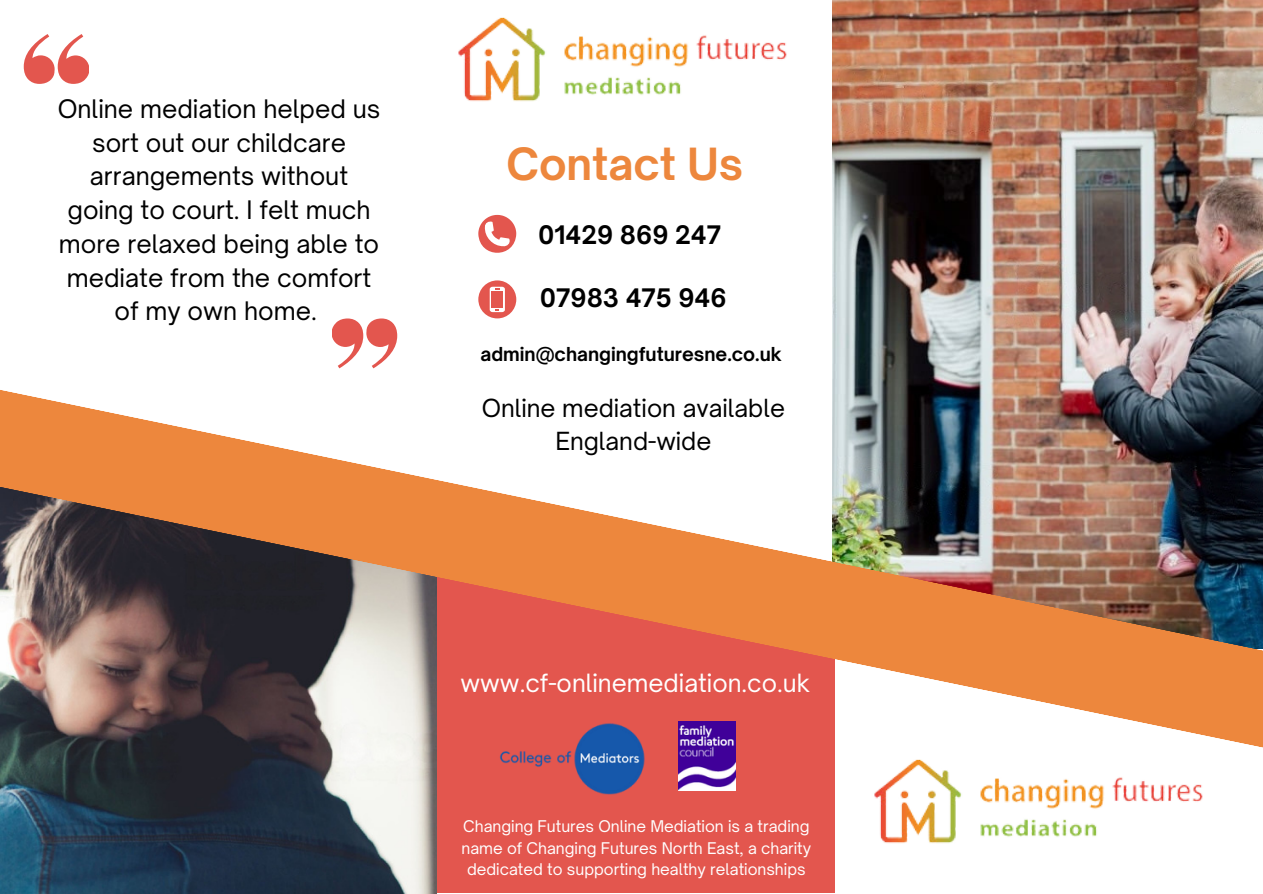
<style>
.page{position:relative;width:1263px;height:894px;background:#fff}
.page>*{position:absolute;margin:0;border:0;box-sizing:border-box;transform-origin:0 0}
.t1{font:700 42.45px "Open Sauce One";color:#ed873d}
.t2{font:24.45px/33.8px "Open Sauce One";color:#000;text-align:center}
.t3{font:700 24.45px "Open Sauce One";color:#000}
.t4{font:24px "Open Sauce One";color:#fff}
.t5{font:23.85px/33px "Open Sauce One";color:#000;text-align:center}
.t6{font:700 18.45px "Open Sauce One";color:#000}
.t7{font:15.45px/21.3px "Open Sauce One";color:#fff;text-align:center}
</style>
<div class="page">
<img style="left:833px;top:0;width:430px;height:377px">
<div style="left:432px;top:568px;width:403px;height:325px;background:#e3564e"></div>
<img style="left:0;top:795px;width:437px;height:98px">
<img style="left:0;top:377px;width:1263px;height:418px">
<svg style="left:24px;top:34px;width:65px;height:49px"></svg>
<svg style="left:332px;top:319px;width:65px;height:49px"></svg>
<img style="left:497px;top:711px;width:150px;height:84px">
<img style="left:678px;top:720px;width:57px;height:70px">
<svg style="left:478px;top:215px;width:38px;height:38px"></svg>
<svg style="left:478px;top:280px;width:38px;height:38px"></svg>
<img style="left:458px;top:17px;width:329px;height:85px">
<img style="left:865px;top:753px;width:351px;height:91px">
<p class="t2" style="left:58px;top:92px;width:324px">Online mediation helped us sort out our childcare arrangements without going to court. I felt much more relaxed being able to mediate from the comfort of my own home.</p>
<p class="t1" style="left:506px;top:138px;width:238px">Contact Us</p>
<p class="t3" style="left:538px;top:219px;width:184px">01429 869 247</p>
<p class="t3" style="left:540px;top:282px;width:188px">07983 475 946</p>
<p class="t6" style="left:480px;top:342px;width:303px">admin@changingfuturesne.co.uk</p>
<p class="t5" style="left:482px;top:391px;width:305px">Online mediation available<br>England-wide</p>
<p class="t4" style="left:461px;top:667px;width:351px">www.cf-onlinemediation.co.uk</p>
<p class="t7" style="left:461px;top:815px;width:351px">Changing Futures Online Mediation is a trading name of Changing Futures North East, a charity dedicated to supporting healthy relationships</p>
</div>
